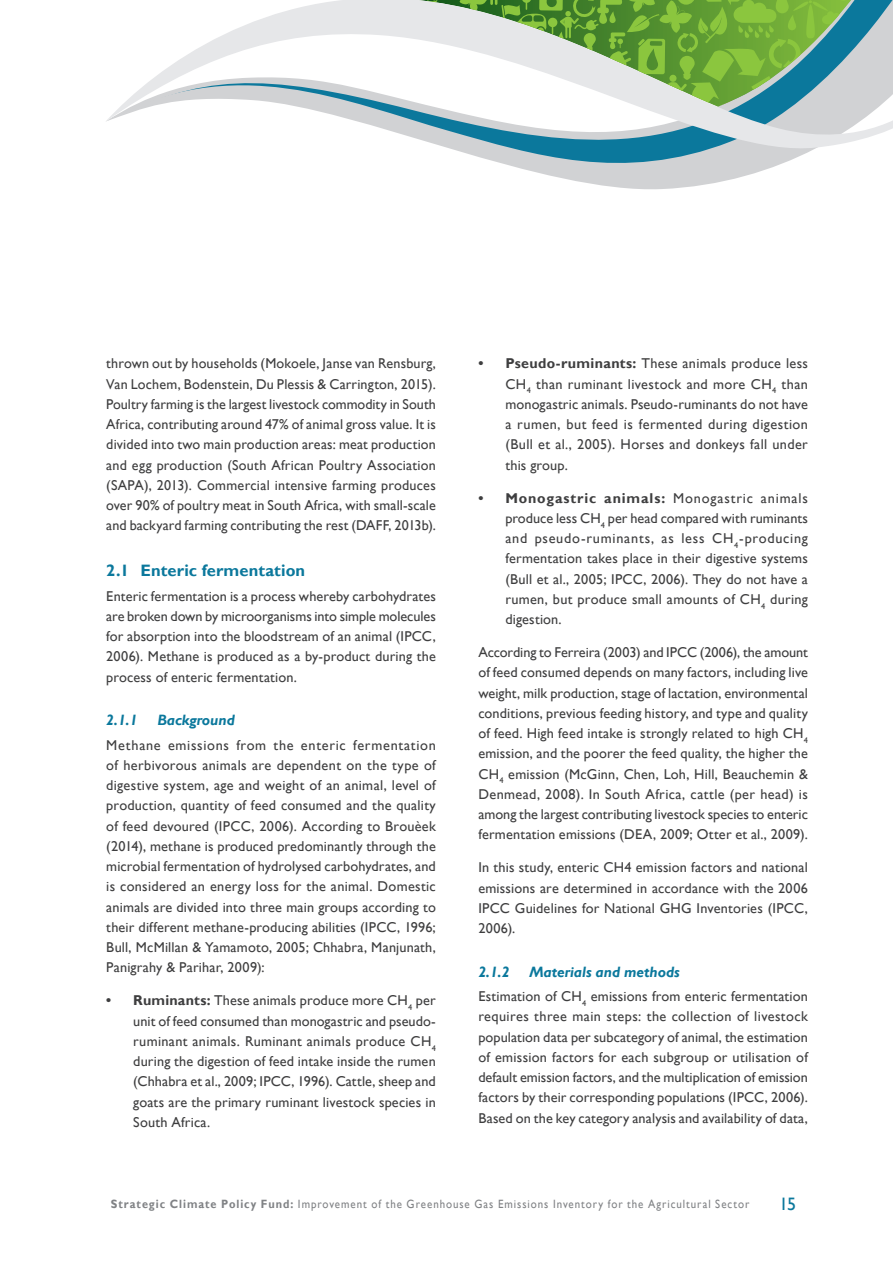
<style>
.page{position:relative;width:893px;height:1263px;background:#fff}
.page>*{position:absolute;margin:0;border:0;box-sizing:border-box;transform-origin:0 0}
.t1{font:18px "Gill Sans";color:#0b789c}
.B_Head_Cor{font:700 16.5px "Gill Sans";letter-spacing:.005em;color:#0b789c}
.C_Head_Cor{font:italic 700 15px "Gill Sans";letter-spacing:-.005em;color:#0b789c}
.Body_Text_Cor{font:14.25px/20.2px "Gill Sans";letter-spacing:.015em;color:#3e3e3f;text-align:justify}
.t2{font:12px "Gill Sans";letter-spacing:.085em;color:#808285;scale:.91 1}
.s1{font-weight:700}
</style>
<div class="page">
<svg style="left:505px;top:164px;width:275px;height:26px;fill:#d1d2d4"></svg>
<svg style="left:483px;top:158px;width:312px;height:6px;background:#acc2cb"></svg>
<svg style="left:106px;top:0;width:787px;height:158px"></svg>
<p class="Body_Text_Cor" style="left:106px;top:354px;width:331px">thrown out by households (Mokoele, Janse van Rensburg, Van Lochem, Bodenstein, Du Plessis &amp; Carrington, 2015).<br>Poultry farming is the largest livestock commodity in South Africa, contributing around 47% of animal gross value. It is divided into two main production areas: meat production and egg production (South African Poultry Association (SAPA), 2013). Commercial intensive farming produces over 90% of poultry meat in South Africa, with small-scale and backyard farming contributing the rest (DAFF, 2013b).</p>
<p class="B_Head_Cor" style="left:106px;top:561px;width:200px">2.1 Enteric fermentation</p>
<p class="Body_Text_Cor" style="left:106px;top:586px;width:331px">Enteric fermentation is a process whereby carbohydrates are broken down by microorganisms into simple molecules for absorption into the bloodstream of an animal (IPCC, 2006). Methane is produced as a by-product during the process of enteric fermentation.</p>
<p class="C_Head_Cor" style="left:106px;top:711px;width:33px">2.1.1</p>
<p class="C_Head_Cor" style="left:157px;top:711px;width:79px">Background</p>
<p class="Body_Text_Cor" style="left:106px;top:735px;width:331px">Methane emissions from the enteric fermentation of herbivorous animals are dependent on the type of digestive system, age and weight of an animal, level of production, quantity of feed consumed and the quality of feed devoured (IPCC, 2006). According to Brouèek (2014), methane is produced predominantly through the microbial fermentation of hydrolysed carbohydrates, and is considered an energy loss for the animal. Domestic animals are divided into three main groups according to their different methane-producing abilities (IPCC, 1996; Bull, McMillan &amp; Yamamoto, 2005; Chhabra, Manjunath, Panigrahy &amp; Parihar, 2009):</p>
<p class="Body_Text_Cor" style="left:133px;top:991px;width:304px;text-indent:-27px"><span class="s1">• Ruminants:</span> These animals produce more CH<sub>4</sub> per unit of feed consumed than monogastric and pseudo&shy;ruminant animals. Ruminant animals produce CH<sub>4 </sub>during the digestion of feed intake inside the rumen (Chhabra et al., 2009; IPCC, 1996). Cattle, sheep and goats are the primary ruminant livestock species in South Africa.</p>
<p class="Body_Text_Cor" style="left:505px;top:354px;width:304px;text-indent:-27px"><span class="s1">• Pseudo-ruminants:</span> These animals produce less CH<sub>4</sub> than ruminant livestock and more CH<sub>4</sub> than monogastric animals. Pseudo-ruminants do not have a rumen, but feed is fermented during digestion (Bull et al., 2005). Horses and donkeys fall under this group.</p>
<p class="Body_Text_Cor" style="left:505px;top:488px;width:304px;text-indent:-27px"><span class="s1">• Monogastric animals:</span> Monogastric animals produce less CH<sub>4</sub> per head compared with ruminants and pseudo-ruminants, as less CH<sub>4</sub>-producing fermentation takes place in their digestive systems (Bull et al., 2005; IPCC, 2006). They do not have a rumen, but produce small amounts of CH<sub>4</sub> during digestion.</p>
<p class="Body_Text_Cor" style="left:478px;top:642px;width:331px">According to Ferreira (2003) and IPCC (2006), the amount of feed consumed depends on many factors, including live weight, milk production, stage of lactation, environmental conditions, previous feeding history, and type and quality of feed. High feed intake is strongly related to high CH<sub>4 </sub>emission, and the poorer the feed quality, the higher the CH<sub>4</sub> emission (McGinn, Chen, Loh, Hill, Beauchemin &amp; Denmead, 2008). In South Africa, cattle (per head) is among the largest contributing livestock species to enteric fermentation emissions (DEA, 2009; Otter et al., 2009).</p>
<p class="Body_Text_Cor" style="left:478px;top:858px;width:331px">In this study, enteric CH4 emission factors and national emissions are determined in accordance with the 2006<br>IPCC Guidelines for National GHG Inventories (IPCC, 2006).</p>
<p class="C_Head_Cor" style="left:478px;top:963px;width:33px">2.1.2</p>
<p class="C_Head_Cor" style="left:529px;top:963px;width:152px">Materials and methods</p>
<p class="Body_Text_Cor" style="left:478px;top:986px;width:331px">Estimation of CH<sub>4</sub> emissions from enteric fermentation requires three main steps: the collection of livestock population data per subcategory of animal, the estimation of emission factors for each subgroup or utilisation of default emission factors, and the multiplication of emission factors by their corresponding populations (IPCC, 2006).<br>Based on the key category analysis and availability of data,</p>
<p class="t2" style="left:111px;top:1197px;width:703px"><span class="s1">Strategic Climate Policy Fund:</span> Improvement of the Greenhouse Gas Emissions Inventory for the Agricultural Sector</p>
<p class="t1" style="left:779px;top:1193px;width:19px">15</p>
</div>
